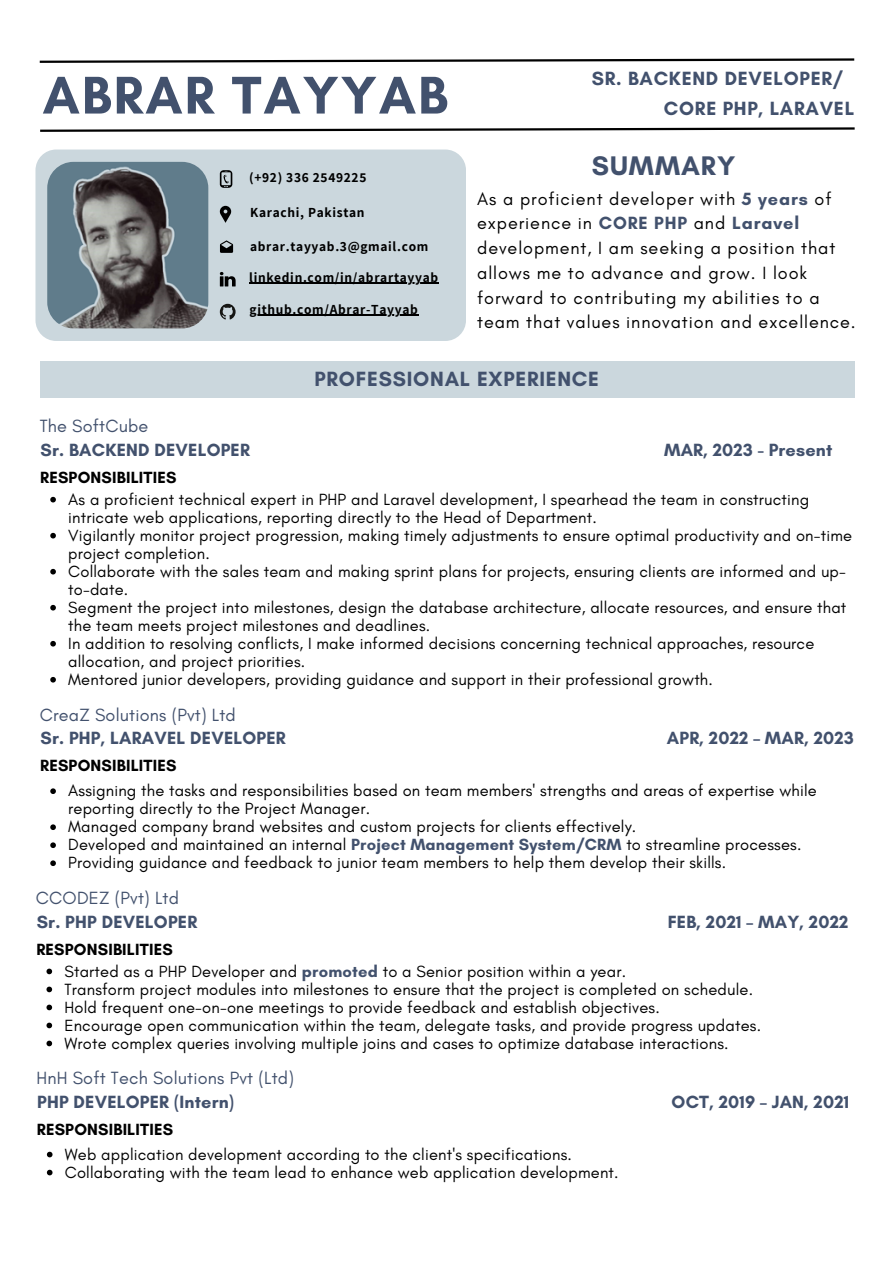
<style>
.page{position:relative;width:894px;height:1264px;background:#fff}
.page>*{position:absolute;margin:0;border:0;box-sizing:border-box;transform-origin:0 0}
.t1{font:700 54px "Glacial Indifference";letter-spacing:.035em;color:#42516d}
.t2{font:700 27.45px "Glacial Indifference";letter-spacing:.035em;color:#42516d}
.t3{font:700 21px "Glacial Indifference";letter-spacing:.035em;color:#42516d}
.t4{font:700 19.5px "Glacial Indifference";letter-spacing:.035em;color:#42516d}
.t5{font:18px/24.8px "Glacial Indifference";letter-spacing:.05em;color:#000}
.t6{font:700 18px "Glacial Indifference";letter-spacing:.01em;color:#42516d}
.t7{font:18px "Glacial Indifference";letter-spacing:.01em;color:#42516d}
.t8{font:16.5px/18px "Glacial Indifference";letter-spacing:.01em;color:#000}
.t9{font:700 16.5px "Glacial Indifference";letter-spacing:.01em;color:#000}
.t10{font:700 13.5px "Assistant";letter-spacing:.05em;color:#000}
.s1{font-weight:700;color:#42516d}
</style>
<div class="page">
<div style="left:35px;top:149px;width:431px;height:192px;background:#cbd7dd;border-radius:21px"></div>
<svg style="left:47px;top:161px;width:162px;height:168px"></svg>
<svg style="left:39px;top:58px;width:816px;height:5px"></svg>
<svg style="left:40px;top:127px;width:815px;height:5px"></svg>
<svg style="left:220px;top:206px;width:11px;height:17px"></svg>
<svg style="left:220px;top:240px;width:13px;height:13px"></svg>
<svg style="left:220px;top:170px;width:12px;height:18px"></svg>
<svg style="left:220px;top:272px;width:15px;height:14px"></svg>
<svg style="left:220px;top:304px;width:15px;height:15px"></svg>
<div style="left:40px;top:361px;width:814px;height:37px;background:#cbd7dd"></div>
<hr style="left:249px;top:315px;width:169px;height:1px;background:#000">
<hr style="left:249px;top:283px;width:190px;height:1px;background:#000">
<svg style="left:50px;top:497px;width:6px;height:5px"></svg>
<svg style="left:50px;top:533px;width:6px;height:5px"></svg>
<svg style="left:50px;top:569px;width:6px;height:5px"></svg>
<svg style="left:50px;top:605px;width:6px;height:5px"></svg>
<svg style="left:50px;top:641px;width:6px;height:5px"></svg>
<svg style="left:50px;top:677px;width:6px;height:5px"></svg>
<svg style="left:50px;top:788px;width:6px;height:6px"></svg>
<svg style="left:50px;top:824px;width:6px;height:6px"></svg>
<svg style="left:50px;top:842px;width:6px;height:6px"></svg>
<svg style="left:50px;top:860px;width:6px;height:6px"></svg>
<svg style="left:46px;top:968px;width:6px;height:6px"></svg>
<svg style="left:46px;top:986px;width:6px;height:6px"></svg>
<svg style="left:46px;top:1004px;width:6px;height:6px"></svg>
<svg style="left:46px;top:1022px;width:6px;height:6px"></svg>
<svg style="left:46px;top:1040px;width:6px;height:6px"></svg>
<svg style="left:47px;top:1151px;width:5px;height:6px"></svg>
<svg style="left:47px;top:1169px;width:5px;height:6px"></svg>
<p class="t1" style="left:43px;top:62px;width:406px">ABRAR TAYYAB</p>
<p class="t10" style="left:249px;top:169px;width:119px">(+92) 336 2549225</p>
<h3 class="t10" style="left:250px;top:203px;width:116px">Karachi, Pakistan</h3>
<p class="t10" style="left:250px;top:237px;width:180px">abrar.tayyab.3@gmail.com</p>
<p class="t10" style="left:249px;top:268px;width:190px">linkedin.com/in/abrartayyab</p>
<h3 class="t10" style="left:249px;top:300px;width:170px">github.com/Abrar-Tayyab</h3>
<p class="t4" style="left:591px;top:67px;width:252px">SR. BACKEND DEVELOPER/</p>
<p class="t4" style="left:663px;top:96px;width:192px">CORE PHP, LARAVEL</p>
<p class="t2" style="left:591px;top:149px;width:145px">SUMMARY</p>
<p class="t5" style="left:477px;top:186px;width:380px">As a proficient developer with <span class="s1">5 years</span> of experience in <span class="s1">CORE PHP</span> and <span class="s1">Laravel </span>development, I am seeking a position that allows me to advance and grow. I look forward to contributing my abilities to a team that values innovation and excellence.</p>
<p class="t7" style="left:40px;top:415px;width:110px">The SoftCube</p>
<p class="t3" style="left:314px;top:366px;width:286px">PROFESSIONAL EXPERIENCE</p>
<p class="t6" style="left:41px;top:438px;width:211px">Sr. BACKEND DEVELOPER</p>
<p class="t6" style="left:663px;top:438px;width:170px">MAR, 2023 - Present</p>
<h2 class="t8" style="left:68px;top:490px;width:742px">As a proficient technical expert in PHP and Laravel development, I spearhead the team in constructing intricate web applications, reporting directly to the Head of Department.</h2>
<h6 class="t8" style="left:68px;top:526px;width:785px">Vigilantly monitor project progression, making timely adjustments to ensure optimal productivity and on-time project completion.</h6>
<h3 class="t8" style="left:68px;top:562px;width:779px">Collaborate with the sales team and making sprint plans for projects, ensuring clients are informed and up&shy;to-date.</h3>
<h6 class="t8" style="left:68px;top:598px;width:779px">Segment the project into milestones, design the database architecture, allocate resources, and ensure that the team meets project milestones and deadlines.</h6>
<h5 class="t8" style="left:68px;top:634px;width:747px">In addition to resolving conflicts, I make informed decisions concerning technical approaches, resource allocation, and project priorities.</h5>
<h4 class="t8" style="left:68px;top:670px;width:646px">Mentored junior developers, providing guidance and support in their professional growth.</h4>
<p class="t9" style="left:40px;top:467px;width:138px">RESPONSIBILITIES</p>
<p class="t7" style="left:40px;top:704px;width:197px">CreaZ Solutions (Pvt) Ltd</p>
<p class="t6" style="left:41px;top:727px;width:247px">Sr. PHP, LARAVEL DEVELOPER</p>
<p class="t6" style="left:666px;top:727px;width:188px">APR, 2022 – MAR, 2023</p>
<p class="t8" style="left:68px;top:781px;width:749px">Assigning the tasks and responsibilities based on team members' strengths and areas of expertise while reporting directly to the Project Manager.</p>
<p class="t8" style="left:68px;top:817px;width:569px">Managed company brand websites and custom projects for clients effectively.</p>
<p class="t8" style="left:68px;top:835px;width:734px">Developed and maintained an internal <span class="s1">Project Management System/CRM</span> to streamline processes.</p>
<h6 class="t8" style="left:68px;top:853px;width:659px">Providing guidance and feedback to junior team members to help them develop their skills.</h6>
<h5 class="t9" style="left:40px;top:755px;width:138px">RESPONSIBILITIES</h5>
<h4 class="t7" style="left:36px;top:887px;width:144px">CCODEZ (Pvt) Ltd</h4>
<p class="t6" style="left:37px;top:910px;width:162px">Sr. PHP DEVELOPER</p>
<p class="t6" style="left:667px;top:910px;width:182px">FEB, 2021 – MAY, 2022</p>
<p class="t8" style="left:64px;top:961px;width:563px">Started as a PHP Developer and <span class="s1">promoted</span> to a Senior position within a year.</p>
<p class="t8" style="left:64px;top:979px;width:690px">Transform project modules into milestones to ensure that the project is completed on schedule.</p>
<p class="t8" style="left:64px;top:997px;width:596px">Hold frequent one-on-one meetings to provide feedback and establish objectives.</p>
<h6 class="t8" style="left:64px;top:1015px;width:698px">Encourage open communication within the team, delegate tasks, and provide progress updates.</h6>
<h5 class="t8" style="left:64px;top:1033px;width:665px">Wrote complex queries involving multiple joins and cases to optimize database interactions.</h5>
<h4 class="t9" style="left:36px;top:939px;width:138px">RESPONSIBILITIES</h4>
<p class="t7" style="left:36px;top:1067px;width:259px">HnH Soft Tech Solutions Pvt (Ltd)</p>
<p class="t6" style="left:37px;top:1090px;width:198px">PHP DEVELOPER (Intern)</p>
<p class="t6" style="left:671px;top:1090px;width:179px">OCT, 2019 – JAN, 2021</p>
<p class="t8" style="left:65px;top:1144px;width:508px">Web application development according to the client's specifications.</p>
<p class="t8" style="left:65px;top:1162px;width:555px">Collaborating with the team lead to enhance web application development.</p>
<p class="t9" style="left:37px;top:1118px;width:138px">RESPONSIBILITIES</p>
</div>
